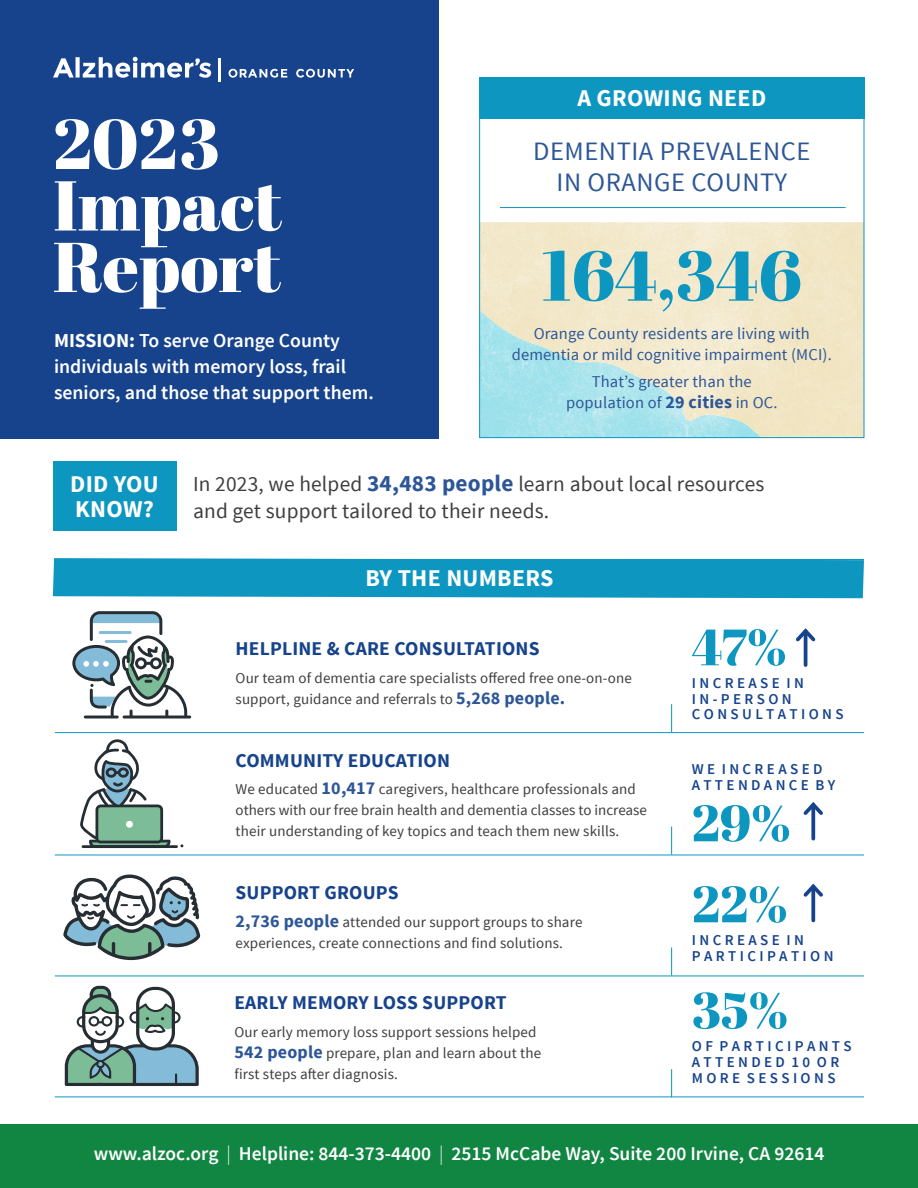
<style>
.page{position:relative;width:918px;height:1188px;background:#fff}
.page>*{position:absolute;margin:0;border:0;box-sizing:border-box;transform-origin:0 0}
.t1{font:70.35px/61.5px "Abril Fatface";color:#fff}
.t2{font:70.35px "Abril Fatface";color:#0d96c0}
.t3{font:51px "Abril Fatface";color:#0d96c0}
.t4{font:26.55px/31px "Source Sans Pro";letter-spacing:.02em;color:#2d5697;text-align:center}
.t5{font:700 24px/25.5px "Source Sans Pro";letter-spacing:.01em;color:#fff}
.t6{font:21.3px/27.2px "Source Sans Pro";letter-spacing:.01em;color:#3e3e3f}
.t7{font:600 19.8px/26.4px "Source Sans Pro";color:#fff}
.t8{font:700 19.5px "Source Sans Pro";letter-spacing:.01em;color:#16438c}
.t9{font:600 19.5px "Source Sans Pro";color:#fff}
.t10{font:16.5px/21px "Source Sans Pro";letter-spacing:.01em;color:#2d5697;text-align:center}
.t11{font:15px/21px "Source Sans Pro";letter-spacing:.01em;color:#3e3e3f}
.t12{font:600 15px "Source Sans Pro";color:#16438c}
.s1{font-weight:700}
.s2{font-weight:700;font-size:18px}
.s3{font-weight:700;font-size:23.25px;color:#2d5697}
.s4{font-weight:700;font-size:18px;color:#2d5697}
.s5{font-weight:300}
</style>
<div class="page">
<hr style="left:82px;top:845px;width:96px;height:3px;background:#262e33">
<svg style="left:80px;top:739px;width:90px;height:109px"></svg>
<svg style="left:65px;top:986px;width:134px;height:100px"></svg>
<div style="left:53px;top:461px;width:123px;height:70px;background:#0d96c0"></div>
<div style="left:53px;top:558px;width:811px;height:40px;background:#0d96c0"></div>
<div style="left:479px;top:78px;width:385px;height:41px;background:#0d96c0"></div>
<div style="left:0;top:0;width:439px;height:439px;background:#16438c"></div>
<img style="left:481px;top:222px;width:381px;height:214px">
<svg style="left:777px;top:288px;width:5px;height:6px"></svg>
<div style="left:0;top:1124px;width:918px;height:64px;background:#118542"></div>
<svg style="left:53px;top:57px;width:158px;height:21px"></svg>
<hr style="left:219px;top:58px;width:2px;height:23px;background:#fff">
<svg style="left:228px;top:69px;width:126px;height:9px"></svg>
<div style="left:479px;top:78px;width:385px;height:360px;border:1px solid #0d96c0"></div>
<hr style="left:500px;top:207px;width:346px;height:1px;background:#0d96c0">
<hr style="left:55px;top:559px;width:809px;height:1px;background:#0d96c0">
<hr style="left:55px;top:732px;width:809px;height:1px;background:#0d96c0">
<hr style="left:55px;top:855px;width:809px;height:1px;background:#0d96c0">
<hr style="left:55px;top:976px;width:809px;height:1px;background:#0d96c0">
<hr style="left:55px;top:1097px;width:809px;height:1px;background:#0d96c0">
<svg style="left:671px;top:704px;width:1px;height:28px"></svg>
<svg style="left:671px;top:827px;width:1px;height:28px"></svg>
<svg style="left:671px;top:947px;width:1px;height:29px"></svg>
<svg style="left:671px;top:1069px;width:1px;height:28px"></svg>
<svg style="left:811px;top:818px;width:4px;height:21px"></svg>
<svg style="left:803px;top:802px;width:20px;height:16px"></svg>
<svg style="left:811px;top:900px;width:4px;height:20px"></svg>
<svg style="left:803px;top:883px;width:20px;height:17px"></svg>
<hr style="left:804px;top:631px;width:3px;height:34px;background:#16438c">
<svg style="left:796px;top:628px;width:20px;height:17px"></svg>
<hr style="left:123px;top:716px;width:68px;height:2px;background:#262e33">
<svg style="left:72px;top:611px;width:115px;height:107px"></svg>
<svg style="left:63px;top:874px;width:137px;height:86px"></svg>
<p class="t1" style="left:53px;top:111px;width:230px">2023<br>Impact<br>Report</p>
<p class="t7" style="left:54px;top:327px;width:321px"><span class="s1">MISSION:</span> To serve Orange County individuals with memory loss, frail seniors, and those that support them.</p>
<p class="t5" style="left:577px;top:86px;width:190px">A GROWING NEED</p>
<p class="t4" style="left:533px;top:136px;width:279px">DEMENTIA PREVALENCE<br>IN ORANGE COUNTY</p>
<p class="t2" style="left:542px;top:226px;width:261px">164,346</p>
<p class="t10" style="left:512px;top:323px;width:322px">Orange County residents are living with dementia or mild cognitive impairment (MCI).</p>
<p class="t10" style="left:566px;top:372px;width:213px">That’s greater than the population of <span class="s2">29 cities</span> in OC.</p>
<p class="t5" style="left:70px;top:472px;width:90px">DID YOU<br>KNOW?</p>
<p class="t6" style="left:193px;top:471px;width:573px">In 2023, we helped <span class="s3">34,483 people</span> learn about local resources and get support tailored to their needs.</p>
<p class="t5" style="left:365px;top:566px;width:190px">BY THE NUMBERS</p>
<p class="t8" style="left:236px;top:636px;width:306px">HELPLINE &amp; CARE CONSULTATIONS</p>
<p class="t11" style="left:236px;top:668px;width:398px">Our team of dementia care specialists offered free one-on-one support, guidance and referrals to <span class="s4">5,268 people.</span></p>
<p class="t8" style="left:236px;top:748px;width:216px">COMMUNITY EDUCATION</p>
<p class="t11" style="left:236px;top:779px;width:413px">We educated <span class="s4">10,417</span> caregivers, healthcare professionals and others with our free brain health and dementia classes to increase their understanding of key topics and teach them new skills.</p>
<p class="t8" style="left:236px;top:880px;width:165px">SUPPORT GROUPS</p>
<p class="t11" style="left:236px;top:911px;width:348px"><span class="s4">2,736 people</span> attended our support groups to share experiences, create connections and find solutions.</p>
<p class="t8" style="left:234px;top:990px;width:274px">EARLY MEMORY LOSS SUPPORT</p>
<p class="t11" style="left:234px;top:1022px;width:308px">Our early memory loss support sessions helped<br><span class="s4">542 people</span> prepare, plan and learn about the first steps after diagnosis.</p>
<p class="t3" style="left:692px;top:611px;width:96px">47%</p>
<p class="t12" style="left:692px;top:673px;width:114px">I N C R E A S E I N</p>
<p class="t12" style="left:692px;top:689px;width:101px">I N - P E R S O N</p>
<p class="t12" style="left:692px;top:705px;width:153px">C O N S U L T A T I O N S</p>
<p class="t12" style="left:692px;top:759px;width:132px">W E I N C R E A S E D</p>
<p class="t12" style="left:692px;top:775px;width:145px">A T T E N D A N C E B Y</p>
<p class="t3" style="left:692px;top:787px;width:100px">29%</p>
<p class="t3" style="left:692px;top:868px;width:97px">22%</p>
<p class="t12" style="left:692px;top:930px;width:114px">I N C R E A S E I N</p>
<p class="t12" style="left:692px;top:946px;width:143px">P A R T I C I P A T I O N</p>
<p class="t3" style="left:692px;top:975px;width:97px">35%</p>
<p class="t12" style="left:692px;top:1037px;width:161px">O F P A R T I C I P A N T S</p>
<p class="t12" style="left:692px;top:1052px;width:149px">A T T E N D E D 1 0 O R</p>
<p class="t12" style="left:692px;top:1068px;width:145px">M O R E S E S S I O N S</p>
<p class="t9" style="left:94px;top:1141px;width:732px">www.alzoc.org <span class="s5">|</span> Helpline: 844-373-4400 <span class="s5">|</span> 2515 McCabe Way, Suite 200 Irvine, CA 92614</p>
</div>
